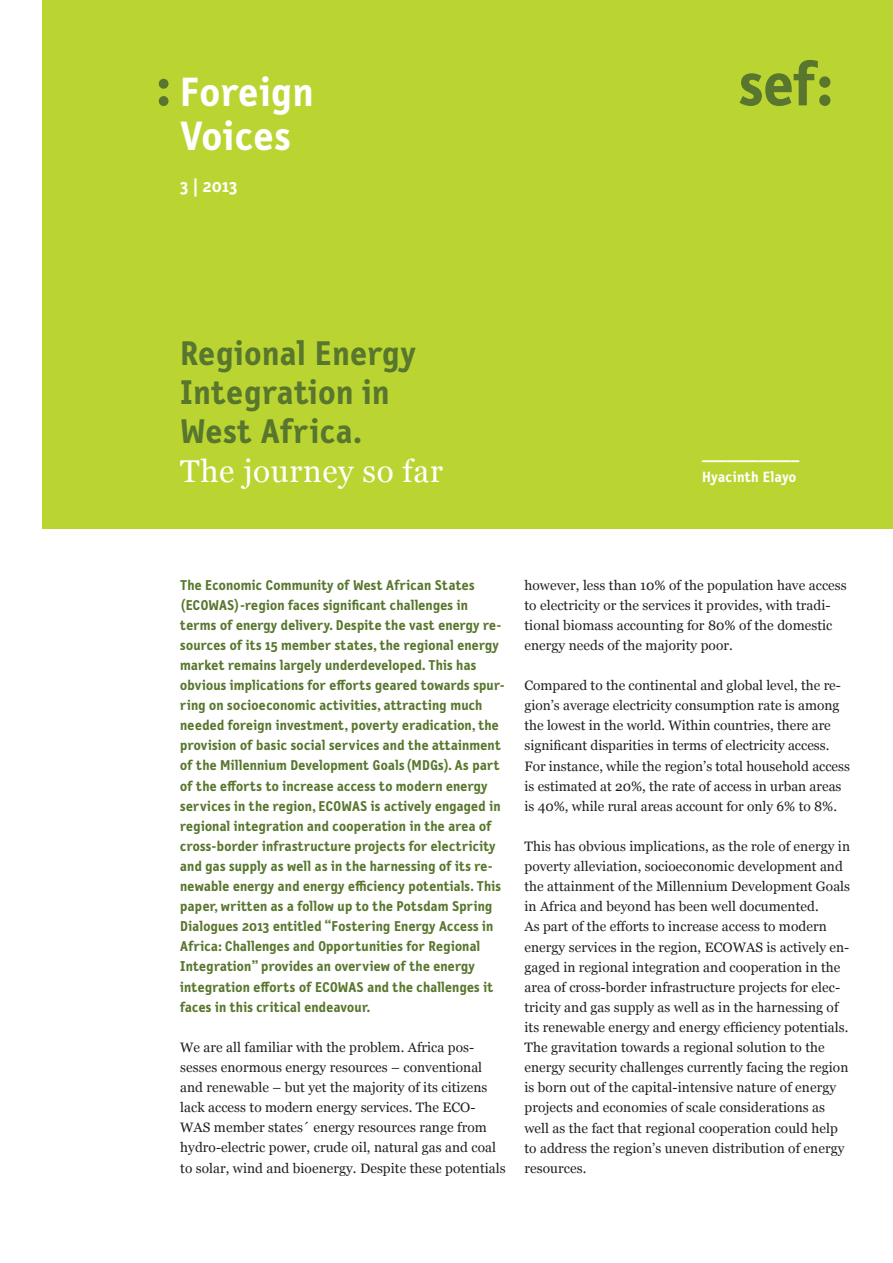
<style>
.page{position:relative;width:893px;height:1263px;background:#fff}
.page>*{position:absolute;margin:0;border:0;box-sizing:border-box;transform-origin:0 0}
.t1{font:700 57.75px "Letter Gothic Text OT";color:#58762d}
.t2{font:700 41.25px/44.2px "Letter Gothic Text OT";letter-spacing:.02em;color:#fff}
.t3{font:700 34.5px/39px "Letter Gothic Text OT";letter-spacing:.02em;color:#58762d}
.t4{font:31.5px "Georgia";letter-spacing:.02em;color:#fff}
.t5{font:700 18px "Letter Gothic Text OT";color:#fff}
.t6{font:700 16.5px "Letter Gothic Text OT";color:#fff}
.t7{font:700 15px "Letter Gothic Text OT";letter-spacing:.02em;color:#fff}
.t8{font:700 14.4px/20.1px "Letter Gothic Text OT";letter-spacing:.015em;color:#58762d}
.t9{font:13.65px/20.1px "Georgia";letter-spacing:.005em;color:#231f20}
</style>
<div class="page">
<div style="left:43px;top:0;width:850px;height:529px;background:#bad432"></div>
<svg style="left:740px;top:60px;width:90px;height:46px"></svg>
<h1 class="t1" style="left:156px;top:51px;width:18px">:</h1>
<h2 class="t2" style="left:180px;top:70px;width:135px">Foreign<br>Voices</h2>
<h3 class="t5" style="left:180px;top:175px;width:59px">3 | 2013</h3>
<h3 class="t3" style="left:180px;top:334px;width:237px">Regional Energy<br>Integration in<br>West Africa.</h3>
<h3 class="t4" style="left:180px;top:452px;width:264px">The journey so far</h3>
<p class="t6" style="left:702px;top:450px;width:99px">––––––––––––</p>
<p class="t7" style="left:702px;top:468px;width:96px">Hyacinth Elayo</p>
<p class="t8" style="left:180px;top:575px;width:326px">The Economic Community of West African States (ECOWAS)-region faces significant challenges in terms of energy delivery. Despite the vast energy re&shy;sources of its 15 member states, the regional energy market remains largely underdeveloped. This has obvious implications for efforts geared towards spur&shy;ring on socioeconomic activities, attracting much needed foreign investment, poverty eradication, the provision of basic social services and the attainment of the Millennium Development Goals (MDGs). As part of the efforts to increase access to modern energy services in the region, ECOWAS is actively engaged in regional integration and cooperation in the area of cross-border infrastructure projects for electricity and gas supply as well as in the harnessing of its re&shy;newable energy and energy efficiency potentials. This paper, written as a follow up to the Potsdam Spring Dialogues 2013 entitled “Fostering Energy Access in Africa: Challenges and Opportunities for Regional Integration” provides an overview of the energy integration efforts of ECOWAS and the challenges it faces in this critical endeavour.</p>
<p class="t9" style="left:180px;top:1037px;width:327px">We are all familiar with the problem. Africa pos&shy;sesses enormous energy resources – conventional and renewable – but yet the majority of its citizens lack access to modern energy services. The ECO-WAS member states´ energy resources range from hydro-electric power, crude oil, natural gas and coal to solar, wind and bioenergy. Despite these potentials</p>
<p class="t9" style="left:524px;top:575px;width:324px">however, less than 10% of the population have access to electricity or the services it provides, with tradi&shy;tional biomass accounting for 80% of the domestic energy needs of the majority poor.</p>
<p class="t9" style="left:524px;top:676px;width:327px">Compared to the continental and global level, the re&shy;gion’s average electricity consumption rate is among the lowest in the world. Within countries, there are significant disparities in terms of electricity access.<br>For instance, while the region’s total household access is estimated at 20%, the rate of access in urban areas is 40%, while rural areas account for only 6% to 8%.</p>
<p class="t9" style="left:524px;top:836px;width:327px">This has obvious implications, as the role of energy in poverty alleviation, socioeconomic development and the attainment of the Millennium Development Goals in Africa and beyond has been well documented.<br>As part of the efforts to increase access to modern energy services in the region, ECOWAS is actively en&shy;gaged in regional integration and cooperation in the area of cross-border infrastructure projects for elec&shy;tricity and gas supply as well as in the harnessing of its renewable energy and energy efficiency potentials.<br>The gravitation towards a regional solution to the energy security challenges currently facing the region is born out of the capital-intensive nature of energy projects and economies of scale considerations as well as the fact that regional cooperation could help to address the region’s uneven distribution of energy resources.</p>
</div>
